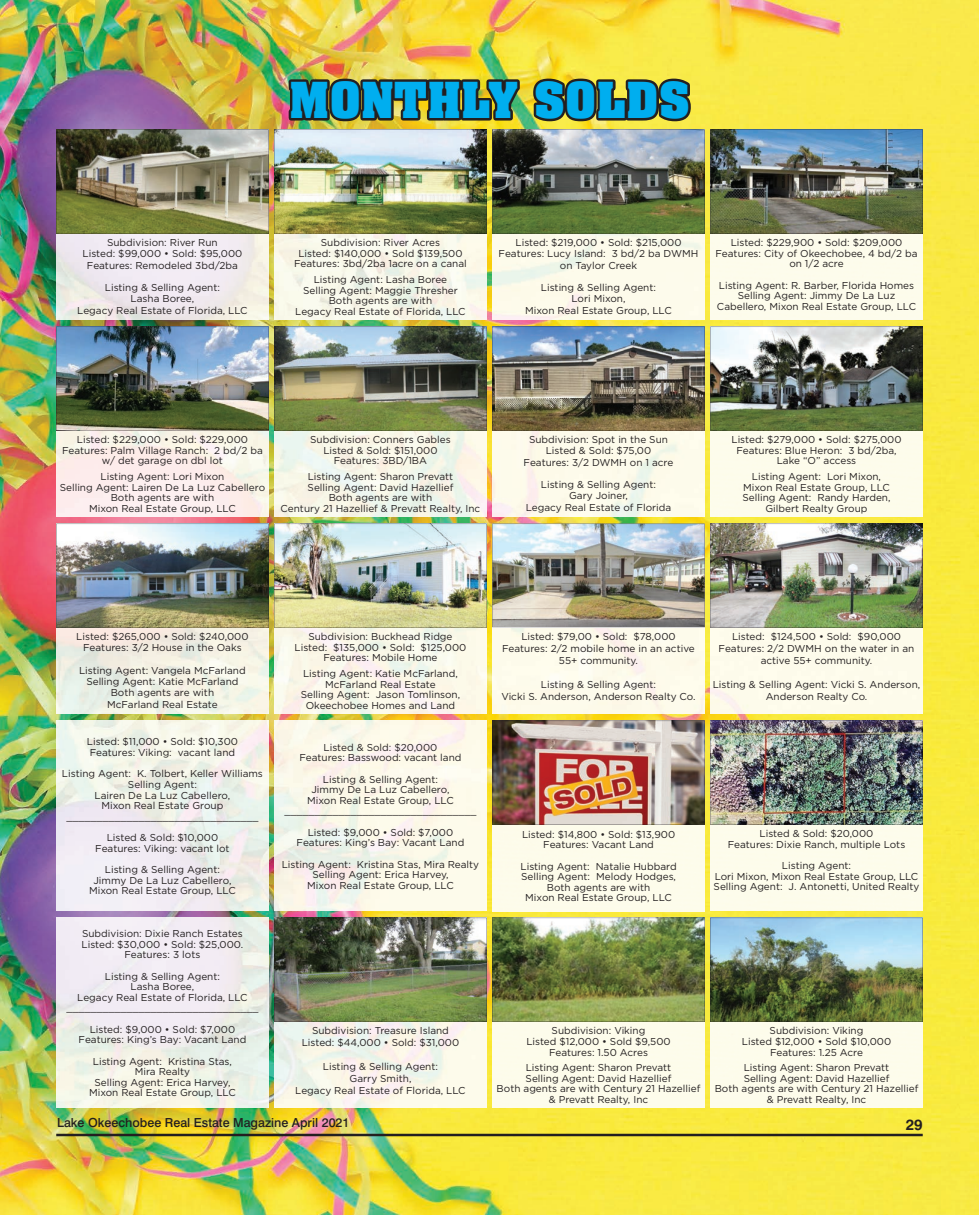
<style>
.page{position:relative;width:979px;height:1215px;background:#fff}
.page>*{position:absolute;margin:0;border:0;box-sizing:border-box;transform-origin:0 0}
.t1{font:700 48.75px "Aachen BT";color:#00aeef}
.t2{font:700 15px "Swiss 721 BT";color:#231f20}
.t3{font:500 12.5px "Swiss 721 BT";color:#231f20}
.t4{font:10px/10.6px "Gotham";color:#231f20;text-align:center}
</style>
<div class="page">
<img style="left:0;top:0;width:979px;height:1215px">
<img style="left:56px;top:234px;width:213px;height:86px">
<img style="left:56px;top:431px;width:213px;height:86px">
<img style="left:56px;top:628px;width:213px;height:86px">
<img style="left:56px;top:918px;width:213px;height:190px">
<img style="left:56px;top:721px;width:213px;height:190px">
<img style="left:274px;top:721px;width:213px;height:190px">
<img style="left:274px;top:234px;width:213px;height:86px">
<img style="left:274px;top:431px;width:213px;height:86px">
<img style="left:274px;top:628px;width:213px;height:86px">
<img style="left:274px;top:1022px;width:213px;height:86px">
<img style="left:492px;top:234px;width:213px;height:86px">
<img style="left:492px;top:431px;width:213px;height:86px">
<div style="left:492px;top:629px;width:213px;height:85px;background:#fdfbeb"></div>
<div style="left:492px;top:825px;width:213px;height:86px;background:#fdfceb"></div>
<div style="left:492px;top:1022px;width:213px;height:86px;background:#fdfceb"></div>
<div style="left:710px;top:234px;width:212px;height:86px;background:#fdfcec"></div>
<img style="left:56px;top:52px;width:866px;height:182px">
<div style="left:710px;top:431px;width:212px;height:86px;background:#fdfceb"></div>
<img style="left:56px;top:327px;width:866px;height:104px">
<div style="left:710px;top:628px;width:212px;height:86px;background:#fdfbeb"></div>
<img style="left:492px;top:628px;width:213px;height:1px">
<img style="left:56px;top:524px;width:866px;height:104px">
<div style="left:710px;top:825px;width:212px;height:86px;background:#fdfceb"></div>
<img style="left:492px;top:721px;width:430px;height:104px">
<div style="left:710px;top:1022px;width:212px;height:86px;background:#fdfceb"></div>
<img style="left:274px;top:918px;width:648px;height:104px">
<hr style="left:56px;top:1134px;width:866px;height:2px;background:#231f20">
<h1 class="t1" style="left:289px;top:70px;width:402px">MONTHLY SOLDS</h1>
<p class="t4" style="left:83px;top:237px;width:161px;line-height:11.2px">Subdivision: River Run<br>Listed: $99,000 • Sold: $95,000<br>Features: Remodeled 3bd/2ba</p>
<p class="t4" style="left:77px;top:282px;width:172px;line-height:11.2px">Listing &amp; Selling Agent:<br>Lasha Boree,<br>Legacy Real Estate of Florida, LLC</p>
<p class="t4" style="left:294px;top:237px;width:174px">Subdivision: River Acres<br>Listed: $140,000 • Sold $139,500<br>Features: 3bd/2ba 1acre on a canal</p>
<p class="t4" style="left:295px;top:274px;width:172px">Listing Agent: Lasha Boree<br>Selling Agent: Maggie Thresher<br>Both agents are with<br>Legacy Real Estate of Florida, LLC</p>
<p class="t4" style="left:499px;top:237px;width:201px;line-height:11.2px">Listed: $219,000 • Sold: $215,000<br>Features: Lucy Island: 3 bd/2 ba DWMH on Taylor Creek</p>
<p class="t4" style="left:525px;top:282px;width:148px;line-height:11.2px">Listing &amp; Selling Agent:<br>Lori Mixon,<br>Mixon Real Estate Group, LLC</p>
<p class="t4" style="left:715px;top:237px;width:203px">Listed: $229,900 • Sold: $209,000<br>Features: City of Okeechobee, 4 bd/2 ba on 1/2 acre</p>
<p class="t4" style="left:717px;top:280px;width:201px">Listing Agent: R. Barber, Florida Homes<br>Selling Agent: Jimmy De La Luz<br>Cabellero, Mixon Real Estate Group, LLC</p>
<p class="t4" style="left:62px;top:434px;width:202px">Listed: $229,000 • Sold: $229,000<br>Features: Palm Village Ranch: 2 bd/2 ba w/ det garage on dbl lot</p>
<p class="t4" style="left:60px;top:471px;width:207px">Listing Agent: Lori Mixon<br>Selling Agent: Lairen De La Luz Cabellero<br>Both agents are with<br>Mixon Real Estate Group, LLC</p>
<p class="t4" style="left:310px;top:434px;width:142px">Subdivision: Conners Gables<br>Listed &amp; Sold: $151,000<br>Features: 3BD/1BA</p>
<p class="t4" style="left:281px;top:471px;width:201px">Listing Agent: Sharon Prevatt<br>Selling Agent: David Hazellief<br>Both agents are with<br>Century 21 Hazellief &amp; Prevatt Realty, Inc</p>
<p class="t4" style="left:524px;top:434px;width:151px;line-height:11.2px">Subdivision: Spot in the Sun<br>Listed &amp; Sold: $75,00<br>Features: 3/2 DWMH on 1 acre</p>
<p class="t4" style="left:526px;top:479px;width:147px;line-height:11.2px">Listing &amp; Selling Agent:<br>Gary Joiner,<br>Legacy Real Estate of Florida</p>
<p class="t4" style="left:731px;top:434px;width:172px">Listed: $279,000 • Sold: $275,000<br>Features: Blue Heron: 3 bd/2ba,<br>Lake “O” access</p>
<p class="t4" style="left:742px;top:471px;width:150px">Listing Agent: Lori Mixon,<br>Mixon Real Estate Group, LLC<br>Selling Agent: Randy Harden,<br>Gilbert Realty Group</p>
<p class="t4" style="left:76px;top:631px;width:174px;line-height:11.2px">Listed: $265,000 • Sold: $240,000<br>Features: 3/2 House in the Oaks</p>
<p class="t4" style="left:79px;top:665px;width:168px;line-height:11.2px">Listing Agent: Vangela McFarland<br>Selling Agent: Katie McFarland<br>Both agents are with<br>McFarland Real Estate</p>
<p class="t4" style="left:87px;top:736px;width:153px;text-align:left">Listed: $11,000 • Sold: $10,300<br>Features: Viking: vacant land</p>
<p class="t4" style="left:62px;top:768px;width:202px">Listing Agent: K. Tolbert, Keller Williams<br>Selling Agent:<br>Lairen De La Luz Cabellero,<br>Mixon Real Estate Group ________________________________</p>
<p class="t4" style="left:95px;top:832px;width:136px">Listed &amp; Sold: $10,000<br>Features: Viking: vacant lot</p>
<p class="t4" style="left:89px;top:864px;width:148px">Listing &amp; Selling Agent:<br>Jimmy De La Luz Cabellero,<br>Mixon Real Estate Group, LLC</p>
<p class="t4" style="left:82px;top:928px;width:163px">Subdivision: Dixie Ranch Estates<br>Listed: $30,000 • Sold: $25,000.<br>Features: 3 lots</p>
<p class="t4" style="left:66px;top:971px;width:194px">Listing &amp; Selling Agent:<br>Lasha Boree,<br>Legacy Real Estate of Florida, LLC ________________________________</p>
<p class="t4" style="left:79px;top:1024px;width:169px">Listed: $9,000 • Sold: $7,000<br>Features: King’s Bay: Vacant Land</p>
<p class="t4" style="left:89px;top:1056px;width:148px">Listing Agent: Kristina Stas,<br>Mira Realty<br>Selling Agent: Erica Harvey,<br>Mixon Real Estate Group, LLC</p>
<p class="t4" style="left:295px;top:631px;width:173px">Subdivision: Buckhead Ridge<br>Listed: $135,000 • Sold: $125,000<br>Features: Mobile Home</p>
<p class="t4" style="left:301px;top:668px;width:161px">Listing Agent: Katie McFarland,<br>McFarland Real Estate<br>Selling Agent: Jason Tomlinson,<br>Okeechobee Homes and Land</p>
<p class="t4" style="left:299px;top:742px;width:164px">Listed &amp; Sold: $20,000<br>Features: Basswood: vacant land</p>
<p class="t4" style="left:284px;top:774px;width:194px">Listing &amp; Selling Agent:<br>Jimmy De La Luz Cabellero,<br>Mixon Real Estate Group, LLC ________________________________</p>
<p class="t4" style="left:297px;top:827px;width:169px">Listed: $9,000 • Sold: $7,000<br>Features: King’s Bay: Vacant Land</p>
<p class="t4" style="left:282px;top:859px;width:199px">Listing Agent: Kristina Stas, Mira Realty<br>Selling Agent: Erica Harvey,<br>Mixon Real Estate Group, LLC</p>
<p class="t4" style="left:502px;top:630px;width:194px;line-height:12px">Listed: $79,00 • Sold: $78,000<br>Features: 2/2 mobile home in an active<br>55+ community.</p>
<p class="t4" style="left:501px;top:678px;width:196px;line-height:12px">Listing &amp; Selling Agent:<br>Vicki S. Anderson, Anderson Realty Co.</p>
<p class="t4" style="left:718px;top:630px;width:197px;line-height:12px">Listed: $124,500 • Sold: $90,000<br>Features: 2/2 DWMH on the water in an active 55+ community.</p>
<p class="t4" style="left:713px;top:678px;width:209px;line-height:12px">Listing &amp; Selling Agent: Vicki S. Anderson,<br>Anderson Realty Co.</p>
<p class="t4" style="left:522px;top:829px;width:155px">Listed: $14,800 • Sold: $13,900<br>Features: Vacant Land</p>
<p class="t4" style="left:520px;top:860px;width:158px">Listing Agent: Natalie Hubbard<br>Selling Agent: Melody Hodges,<br>Both agents are with<br>Mixon Real Estate Group, LLC</p>
<p class="t4" style="left:728px;top:828px;width:179px">Listed &amp; Sold: $20,000<br>Features: Dixie Ranch, multiple Lots</p>
<p class="t4" style="left:713px;top:860px;width:207px">Listing Agent:<br>Lori Mixon, Mixon Real Estate Group, LLC<br>Selling Agent: J. Antonetti, United Realty</p>
<p class="t4" style="left:302px;top:1025px;width:159px;line-height:12px">Subdivision: Treasure Island<br>Listed: $44,000 • Sold: $31,000</p>
<p class="t4" style="left:295px;top:1061px;width:172px;line-height:12px">Listing &amp; Selling Agent:<br>Garry Smith,<br>Legacy Real Estate of Florida, LLC</p>
<p class="t4" style="left:526px;top:1025px;width:146px">Subdivision: Viking<br>Listed $12,000 • Sold $9,500<br>Features: 1.50 Acres</p>
<p class="t4" style="left:497px;top:1062px;width:205px">Listing Agent: Sharon Prevatt<br>Selling Agent: David Hazellief<br>Both agents are with Century 21 Hazellief &amp; Prevatt Realty, Inc</p>
<p class="t4" style="left:742px;top:1025px;width:151px">Subdivision: Viking<br>Listed $12,000 • Sold $10,000<br>Features: 1.25 Acre</p>
<p class="t4" style="left:714px;top:1062px;width:205px">Listing Agent: Sharon Prevatt<br>Selling Agent: David Hazellief<br>Both agents are with Century 21 Hazellief &amp; Prevatt Realty, Inc</p>
<p class="t3" style="left:57px;top:1115px;width:294px">Lake Okeechobee Real Estate Magazine April 2021</p>
<h2 class="t2" style="left:905px;top:1116px;width:19px">29</h2>
</div>
